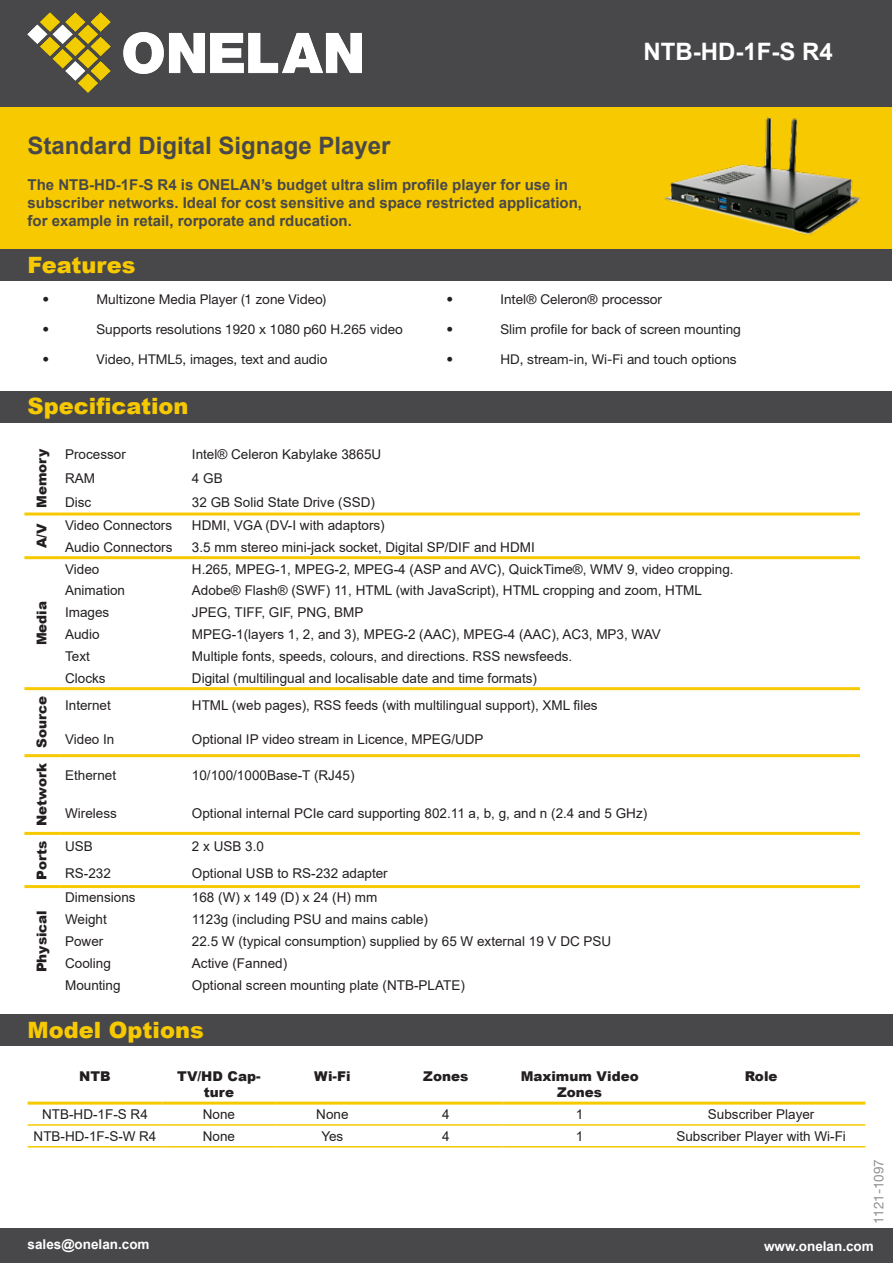
<style>
.page{position:relative;width:893px;height:1263px;background:#fff}
.page>*{position:absolute;margin:0;border:0;box-sizing:border-box;transform-origin:0 0}
.t1{font:700 24px "Arial";color:#48484a}
.t2{font:700 24px "Arial";color:#fff}
.t3{font:900 22.5px "Arial";color:#f7c901}
.t4{font:700 15px/18px "Arial";color:#48484a}
.t5{font:13.5px "Arial";color:#231f20}
.t6{font:13.5px "Helvetica Neue LT Std";color:#231f20}
.t7{font:900 13.5px/16.2px "Arial";color:#231f20;text-align:center}
.t8{font:700 13.5px "Arial";color:#fff}
.t9{font:13.5px "Helvetica Neue LT Std";color:#909096}
</style>
<div class="page">
<div style="left:0;top:68px;width:892px;height:187px;background:#f7c901"></div>
<div style="left:1px;top:1px;width:891px;height:106px;background:#48484a"></div>
<div style="left:1px;top:249px;width:891px;height:32px;background:#48484a"></div>
<img style="left:28px;top:12px;width:334px;height:81px">
<div style="left:1px;top:391px;width:891px;height:32px;background:#48484a"></div>
<hr style="left:24px;top:556px;width:35px;height:3px;background:#f7c901">
<hr style="left:59px;top:556px;width:127px;height:3px;background:#f7c901">
<hr style="left:186px;top:556px;width:674px;height:3px;background:#f7c901">
<hr style="left:24px;top:687px;width:35px;height:3px;background:#f7c901">
<hr style="left:59px;top:687px;width:127px;height:3px;background:#f7c901">
<hr style="left:186px;top:687px;width:674px;height:3px;background:#f7c901">
<hr style="left:24px;top:754px;width:35px;height:3px;background:#f7c901">
<hr style="left:59px;top:754px;width:127px;height:3px;background:#f7c901">
<hr style="left:186px;top:754px;width:674px;height:3px;background:#f7c901">
<hr style="left:24px;top:832px;width:35px;height:3px;background:#f7c901">
<hr style="left:59px;top:832px;width:127px;height:3px;background:#f7c901">
<hr style="left:186px;top:832px;width:674px;height:3px;background:#f7c901">
<hr style="left:24px;top:885px;width:35px;height:3px;background:#f7c901">
<hr style="left:59px;top:885px;width:127px;height:3px;background:#f7c901">
<hr style="left:186px;top:885px;width:674px;height:3px;background:#f7c901">
<hr style="left:24px;top:512px;width:35px;height:3px;background:#f7c901">
<hr style="left:59px;top:512px;width:127px;height:3px;background:#f7c901">
<hr style="left:186px;top:512px;width:674px;height:3px;background:#f7c901">
<div style="left:0;top:1014px;width:893px;height:32px;background:#48484a"></div>
<hr style="left:28px;top:1101px;width:134px;height:3px;background:#f7c901">
<hr style="left:162px;top:1101px;width:114px;height:3px;background:#f7c901">
<hr style="left:276px;top:1101px;width:113px;height:3px;background:#f7c901">
<hr style="left:389px;top:1101px;width:113px;height:3px;background:#f7c901">
<hr style="left:502px;top:1101px;width:155px;height:3px;background:#f7c901">
<hr style="left:657px;top:1101px;width:208px;height:3px;background:#f7c901">
<hr style="left:28px;top:1124px;width:134px;height:2px;background:#f7c901">
<hr style="left:162px;top:1124px;width:114px;height:2px;background:#f7c901">
<hr style="left:276px;top:1124px;width:113px;height:2px;background:#f7c901">
<hr style="left:389px;top:1124px;width:113px;height:2px;background:#f7c901">
<hr style="left:502px;top:1124px;width:155px;height:2px;background:#f7c901">
<hr style="left:657px;top:1124px;width:208px;height:2px;background:#f7c901">
<hr style="left:28px;top:1146px;width:134px;height:1px;background:#f7c901">
<hr style="left:162px;top:1146px;width:114px;height:1px;background:#f7c901">
<hr style="left:276px;top:1146px;width:113px;height:1px;background:#f7c901">
<hr style="left:389px;top:1146px;width:113px;height:1px;background:#f7c901">
<hr style="left:502px;top:1146px;width:155px;height:1px;background:#f7c901">
<hr style="left:657px;top:1146px;width:208px;height:1px;background:#f7c901">
<div style="left:0;top:1229px;width:893px;height:34px;background:#48484a"></div>
<img style="left:664px;top:117px;width:197px;height:118px">
<p class="t1" style="left:28px;top:128px;width:364px">Standard Digital Signage Player</p>
<p class="t4" style="left:28px;top:176px;width:556px">The NTB-HD-1F-S R4 is ONELAN’s budget ultra slim profile player for use in subscriber networks. Ideal for cost sensitive and space restricted application, for example in retail, rorporate and rducation.</p>
<p class="t2" style="left:643px;top:35px;width:191px">NTB-HD-1F-S R4</p>
<p class="t3" style="left:28px;top:249px;width:109px">Features</p>
<p class="t6" style="left:43px;top:291px;width:8px">•</p>
<p class="t6" style="left:97px;top:291px;width:231px">Multizone Media Player (1 zone Video)</p>
<p class="t6" style="left:43px;top:321px;width:8px">•</p>
<p class="t6" style="left:97px;top:321px;width:308px">Supports resolutions 1920 x 1080 p60 H.265 video</p>
<p class="t6" style="left:43px;top:351px;width:8px">•</p>
<p class="t6" style="left:97px;top:351px;width:233px">Video, HTML5, images, text and audio</p>
<p class="t3" style="left:28px;top:390px;width:162px">Specification</p>
<p class="t7" style="left:33px;top:508px;width:61px;rotate:-90deg">Memory</p>
<p class="t5" style="left:65px;top:445px;width:62px">Processor</p>
<p class="t5" style="left:192px;top:445px;width:191px">Intel® Celeron Kabylake 3865U</p>
<p class="t5" style="left:65px;top:469px;width:31px">RAM</p>
<p class="t5" style="left:192px;top:469px;width:32px">4 GB</p>
<p class="t5" style="left:65px;top:493px;width:28px">Disc</p>
<p class="t5" style="left:192px;top:493px;width:185px">32 GB Solid State Drive (SSD)</p>
<p class="t6" style="left:446px;top:291px;width:8px">•</p>
<p class="t6" style="left:500px;top:291px;width:163px">Intel® Celeron® processor</p>
<p class="t6" style="left:446px;top:321px;width:8px">•</p>
<p class="t6" style="left:500px;top:321px;width:242px">Slim profile for back of screen mounting</p>
<p class="t6" style="left:446px;top:351px;width:8px">•</p>
<p class="t6" style="left:500px;top:351px;width:238px">HD, stream-in, Wi-Fi and touch options</p>
<p class="t7" style="left:33px;top:548px;width:26px;rotate:-90deg">A/V</p>
<p class="t5" style="left:65px;top:516px;width:109px">Video Connectors</p>
<p class="t5" style="left:192px;top:516px;width:194px">HDMI, VGA (DV-I with adaptors)</p>
<p class="t5" style="left:65px;top:538px;width:109px">Audio Connectors</p>
<p class="t5" style="left:192px;top:538px;width:344px">3.5 mm stereo mini-jack socket, Digital SP/DIF and HDMI</p>
<p class="t7" style="left:33px;top:645px;width:46px;rotate:-90deg">Media</p>
<p class="t5" style="left:65px;top:559px;width:36px">Video</p>
<p class="t5" style="left:192px;top:559px;width:543px">H.265, MPEG-1, MPEG-2, MPEG-4 (ASP and AVC), QuickTime®, WMV 9, video cropping.</p>
<p class="t5" style="left:65px;top:581px;width:62px">Animation</p>
<p class="t5" style="left:192px;top:581px;width:512px">Adobe® Flash® (SWF) 11, HTML (with JavaScript), HTML cropping and zoom, HTML</p>
<p class="t5" style="left:65px;top:603px;width:46px">Images</p>
<p class="t5" style="left:192px;top:603px;width:173px">JPEG, TIFF, GIF, PNG, BMP</p>
<p class="t5" style="left:65px;top:625px;width:36px">Audio</p>
<p class="t5" style="left:192px;top:625px;width:470px">MPEG-1(layers 1, 2, and 3), MPEG-2 (AAC), MPEG-4 (AAC), AC3, MP3, WAV</p>
<p class="t5" style="left:65px;top:647px;width:26px">Text</p>
<p class="t5" style="left:192px;top:647px;width:382px">Multiple fonts, speeds, colours, and directions. RSS newsfeeds.</p>
<p class="t5" style="left:65px;top:669px;width:42px">Clocks</p>
<p class="t5" style="left:192px;top:669px;width:347px">Digital (multilingual and localisable date and time formats)</p>
<p class="t7" style="left:33px;top:748px;width:53px;rotate:-90deg">Source</p>
<p class="t5" style="left:65px;top:696px;width:47px">Internet</p>
<p class="t5" style="left:192px;top:696px;width:407px">HTML (web pages), RSS feeds (with multilingual support), XML files</p>
<p class="t5" style="left:65px;top:729px;width:51px">Video In</p>
<p class="t5" style="left:192px;top:729px;width:293px">Optional IP video stream in Licence, MPEG/UDP</p>
<p class="t7" style="left:33px;top:826px;width:65px;rotate:-90deg">Network</p>
<p class="t5" style="left:65px;top:765px;width:53px">Ethernet</p>
<p class="t5" style="left:192px;top:765px;width:164px">10/100/1000Base-T (RJ45)</p>
<p class="t5" style="left:65px;top:804px;width:53px">Wireless</p>
<p class="t5" style="left:192px;top:804px;width:457px">Optional internal PCIe card supporting 802.11 a, b, g, and n (2.4 and 5 GHz)</p>
<p class="t7" style="left:33px;top:880px;width:41px;rotate:-90deg">Ports</p>
<p class="t5" style="left:65px;top:837px;width:29px">USB</p>
<p class="t5" style="left:192px;top:837px;width:74px">2 x USB 3.0</p>
<p class="t5" style="left:65px;top:864px;width:47px">RS-232</p>
<p class="t5" style="left:192px;top:864px;width:197px">Optional USB to RS-232 adapter</p>
<p class="t5" style="left:65px;top:888px;width:72px">Dimensions</p>
<p class="t5" style="left:192px;top:888px;width:187px">168 (W) x 149 (D) x 24 (H) mm</p>
<p class="t5" style="left:65px;top:910px;width:43px">Weight</p>
<p class="t5" style="left:192px;top:910px;width:238px">1123g (including PSU and mains cable)</p>
<p class="t5" style="left:65px;top:932px;width:40px">Power</p>
<p class="t5" style="left:192px;top:932px;width:421px">22.5 W (typical consumption) supplied by 65 W external 19 V DC PSU</p>
<p class="t5" style="left:65px;top:954px;width:47px">Cooling</p>
<p class="t5" style="left:192px;top:954px;width:97px">Active (Fanned)</p>
<p class="t5" style="left:65px;top:976px;width:57px">Mounting</p>
<p class="t5" style="left:192px;top:976px;width:274px">Optional screen mounting plate (NTB-PLATE)</p>
<p class="t3" style="left:28px;top:1013px;width:178px">Model Options</p>
<p class="t7" style="left:79px;top:1067px;width:33px">NTB</p>
<p class="t7" style="left:177px;top:1067px;width:85px">TV/HD Cap&shy;ture</p>
<p class="t7" style="left:314px;top:1067px;width:38px">Wi-Fi</p>
<p class="t7" style="left:423px;top:1067px;width:47px">Zones</p>
<p class="t7" style="left:521px;top:1067px;width:119px">Maximum Video<br>Zones</p>
<p class="t7" style="left:745px;top:1067px;width:34px">Role</p>
<p class="t5" style="left:42px;top:1105px;width:107px">NTB-HD-1F-S R4</p>
<p class="t5" style="left:203px;top:1105px;width:34px">None</p>
<p class="t5" style="left:316px;top:1105px;width:34px">None</p>
<p class="t5" style="left:442px;top:1105px;width:9px">4</p>
<p class="t5" style="left:576px;top:1105px;width:9px">1</p>
<p class="t5" style="left:708px;top:1105px;width:108px">Subscriber Player</p>
<p class="t5" style="left:34px;top:1127px;width:124px">NTB-HD-1F-S-W R4</p>
<p class="t5" style="left:203px;top:1127px;width:34px">None</p>
<p class="t5" style="left:321px;top:1127px;width:24px">Yes</p>
<p class="t5" style="left:442px;top:1127px;width:9px">4</p>
<p class="t5" style="left:576px;top:1127px;width:9px">1</p>
<p class="t5" style="left:676px;top:1127px;width:171px">Subscriber Player with Wi-Fi</p>
<p class="t7" style="left:33px;top:972px;width:64px;rotate:-90deg">Physical</p>
<p class="t9" style="left:871px;top:1224px;width:67px;rotate:-90deg">1121-1097</p>
<p class="t8" style="left:28px;top:1235px;width:123px">sales@onelan.com</p>
<p class="t8" style="left:764px;top:1236px;width:111px">www.onelan.com</p>
</div>
